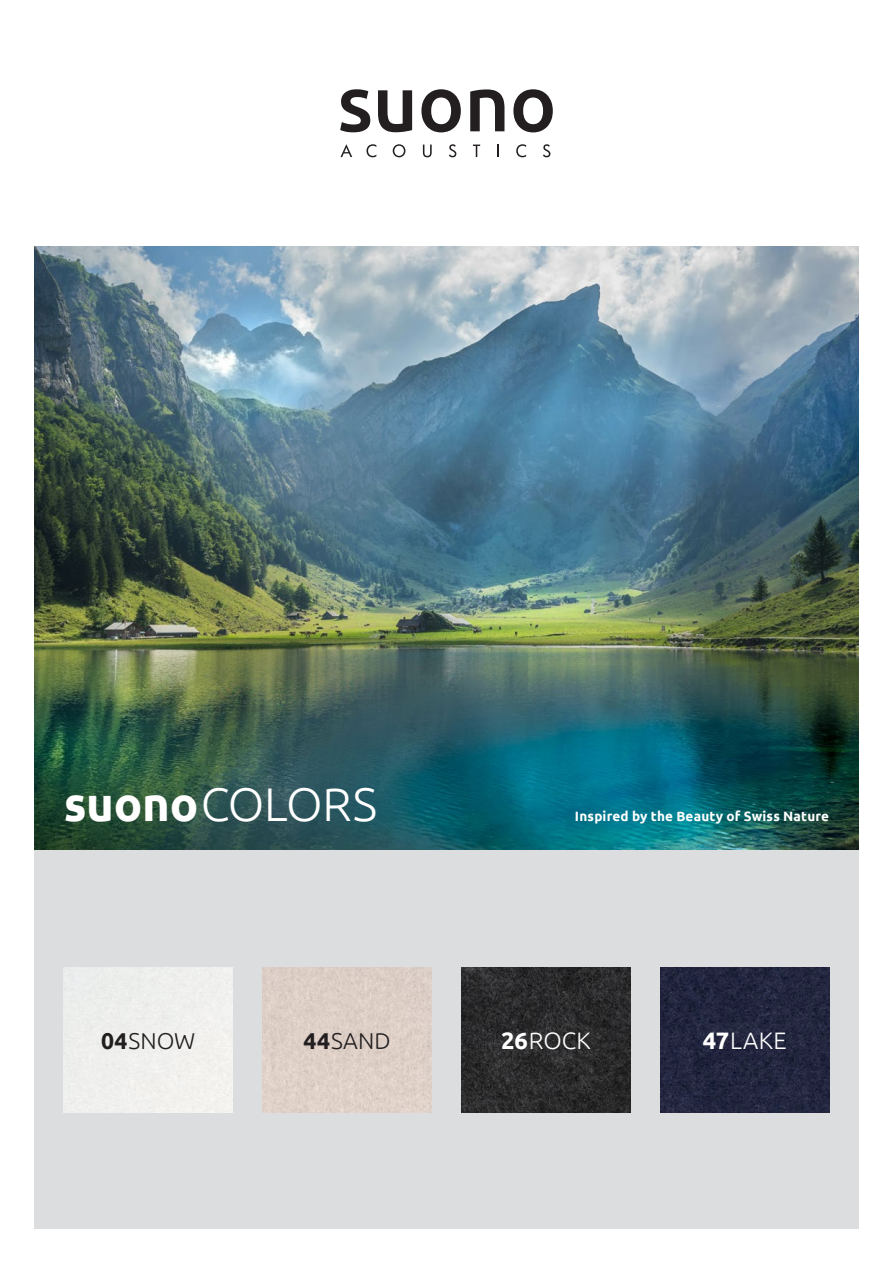
<style>
.page{position:relative;width:893px;height:1263px;background:#fff}
.page>*{position:absolute;margin:0;border:0;box-sizing:border-box;transform-origin:0 0}
.t1{font:300 47.25px "Ubuntu";letter-spacing:-.005em;color:#fff}
.t2{font:300 23.85px "Ubuntu";letter-spacing:.005em;color:#fff}
.t3{font:300 22.95px "Ubuntu";color:#231f20}
.t4{font:700 13.5px "Ubuntu";letter-spacing:.015em;color:#fff}
.s1{font-weight:700}
</style>
<div class="page">
<img style="left:34px;top:247px;width:825px;height:603px">
<svg style="left:340px;top:144px;width:12px;height:13px"></svg>
<svg style="left:366px;top:144px;width:10px;height:13px"></svg>
<svg style="left:393px;top:144px;width:12px;height:13px"></svg>
<svg style="left:423px;top:145px;width:9px;height:12px"></svg>
<svg style="left:449px;top:144px;width:7px;height:13px"></svg>
<svg style="left:473px;top:145px;width:7px;height:12px"></svg>
<svg style="left:497px;top:145px;width:2px;height:12px"></svg>
<svg style="left:516px;top:144px;width:10px;height:13px"></svg>
<svg style="left:543px;top:144px;width:7px;height:13px"></svg>
<svg style="left:340px;top:89px;width:30px;height:43px"></svg>
<svg style="left:378px;top:90px;width:34px;height:42px"></svg>
<svg style="left:421px;top:89px;width:40px;height:43px"></svg>
<svg style="left:470px;top:89px;width:34px;height:42px"></svg>
<svg style="left:513px;top:89px;width:40px;height:43px"></svg>
<div style="left:34px;top:850px;width:825px;height:379px;background:#dcdddf"></div>
<div style="left:64px;top:967px;width:169px;height:145px;background:#efefed"></div>
<img style="left:263px;top:967px;width:169px;height:145px">
<img style="left:461px;top:967px;width:169px;height:145px">
<img style="left:660px;top:967px;width:169px;height:145px">
<p class="t1" style="left:64px;top:775px;width:315px"><span class="s1">suono</span>COLORS</p>
<p class="t4" style="left:575px;top:808px;width:256px">Inspired by the Beauty of Swiss Nature</p>
<p class="t3" style="left:101px;top:1027px;width:96px"><span class="s1">04</span> SNOW</p>
<p class="t3" style="left:303px;top:1027px;width:89px"><span class="s1">44</span> SAND</p>
<p class="t2" style="left:501px;top:1026px;width:91px"><span class="s1">26</span> ROCK</p>
<p class="t2" style="left:703px;top:1026px;width:85px"><span class="s1">47</span> LAKE</p>
</div>
